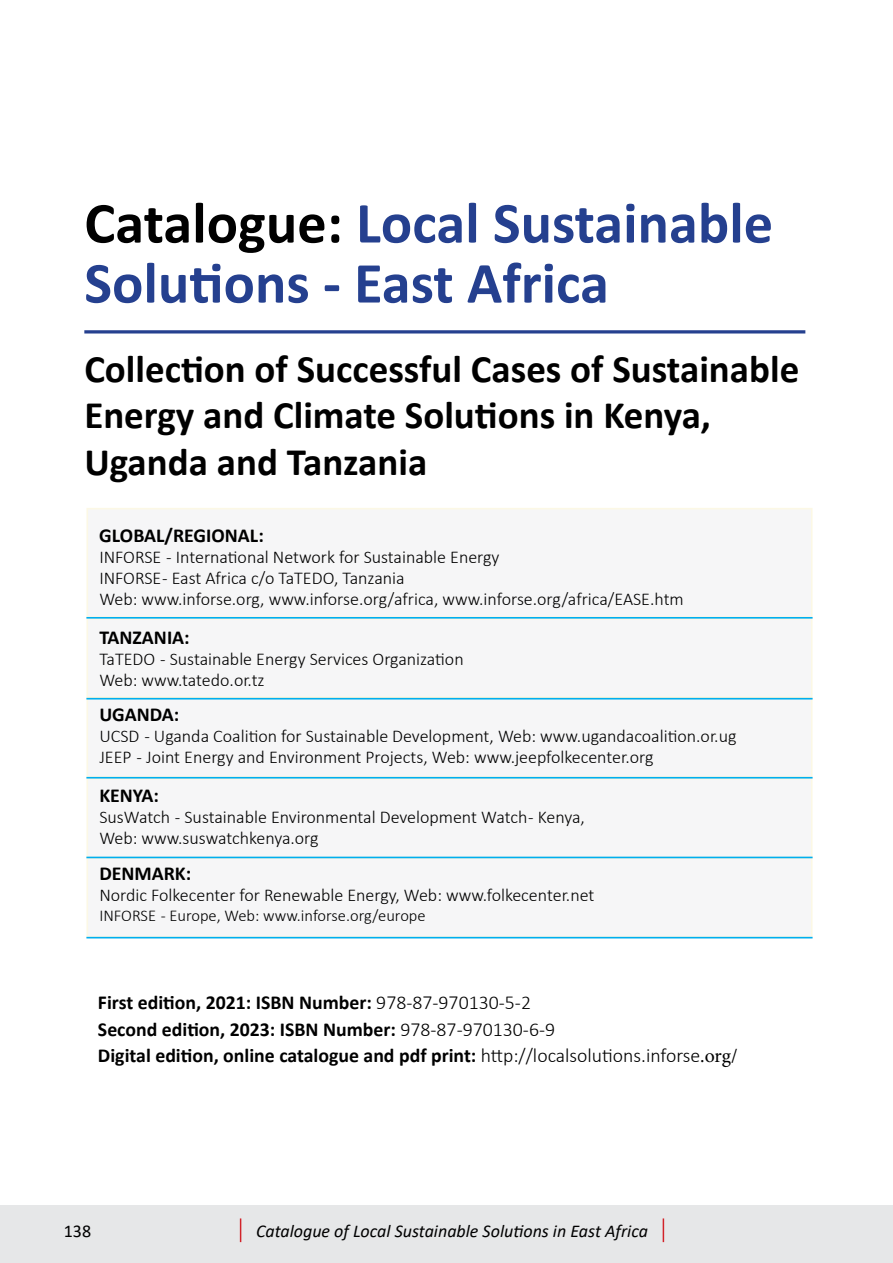
<style>
.page{position:relative;width:893px;height:1263px;background:#fff}
.page>*{position:absolute;margin:0;border:0;box-sizing:border-box;transform-origin:0 0}
.Paragraph_Style_2{font:700 58.5px "Calibri";color:#25408f}
.Paragraph_Style_2-2{font:700 39px/46.5px "Calibri";color:#000}
.t1{font:700 19.8px "Calibri";color:#000}
.t2{font:300 18px "Calibri";color:#000}
.t3{font:italic 18px "Calibri";color:#000}
.t4{font:18px "Calibri";color:#000}
.t5{font:300 16.5px "Calibri";color:#000}
.s1{color:#000}
.s2{font-weight:300}
.s3{font-family:"Minion Pro";font-weight:400}
</style>
<div class="page">
<div style="left:0;top:1205px;width:893px;height:58px;background:#e6e7e8"></div>
<svg style="left:240px;top:1218px;width:1px;height:24px"></svg>
<svg style="left:663px;top:1218px;width:1px;height:24px"></svg>
<hr style="left:84px;top:330px;width:721px;height:3px;background:#25408f">
<div style="left:86px;top:508px;width:727px;height:110px;background:#f6f6f7"></div>
<div style="left:86px;top:618px;width:727px;height:80px;background:#f6f6f7"></div>
<div style="left:86px;top:697px;width:727px;height:81px;background:#f6f6f7"></div>
<div style="left:86px;top:778px;width:727px;height:80px;background:#f6f6f7"></div>
<div style="left:86px;top:857px;width:727px;height:80px;background:#f6f6f7"></div>
<hr style="left:86px;top:617px;width:727px;height:2px;background:#00aeef">
<hr style="left:86px;top:698px;width:727px;height:1px;background:#00aeef">
<hr style="left:86px;top:777px;width:727px;height:1px;background:#00aeef">
<hr style="left:86px;top:857px;width:727px;height:1px;background:#00aeef">
<hr style="left:86px;top:937px;width:727px;height:1px;background:#00aeef">
<p class="Paragraph_Style_2" style="left:84px;top:182px;width:690px"><span class="s1">Catalogue:</span> Local Sustainable</p>
<p class="Paragraph_Style_2" style="left:84px;top:242px;width:526px">Solutions - East Africa</p>
<p class="Paragraph_Style_2-2" style="left:84px;top:345px;width:716px">Collection of Successful Cases of Sustainable<br>Energy and Climate Solutions in Kenya,<br>Uganda and Tanzania</p>
<p class="t1" style="left:99px;top:522px;width:166px">GLOBAL/REGIONAL:</p>
<p class="t2" style="left:99px;top:546px;width:402px">INFORSE - International Network for Sustainable Energy</p>
<p class="t2" style="left:99px;top:567px;width:307px">INFORSE- East Africa c/o TaTEDO, Tanzania</p>
<p class="t2" style="left:99px;top:588px;width:586px">Web: www.inforse.org, www.inforse.org/africa, www.inforse.org/africa/EASE.htm</p>
<p class="t1" style="left:99px;top:624px;width:92px">TANZANIA:</p>
<p class="t2" style="left:99px;top:648px;width:366px">TaTEDO - Sustainable Energy Services Organization</p>
<p class="t2" style="left:99px;top:669px;width:167px">Web: www.tatedo.or.tz</p>
<p class="t1" style="left:99px;top:700px;width:82px">UGANDA:</p>
<p class="t2" style="left:99px;top:724px;width:639px">UCSD - Uganda Coalition for Sustainable Development, Web: www.ugandacoalition.or.ug</p>
<p class="t2" style="left:99px;top:745px;width:556px">JEEP - Joint Energy and Environment Projects, Web: www.jeepfolkecenter.org</p>
<p class="t1" style="left:99px;top:781px;width:61px">KENYA:</p>
<p class="t2" style="left:99px;top:805px;width:487px">SusWatch - Sustainable Environmental Development Watch- Kenya,</p>
<p class="t2" style="left:99px;top:826px;width:221px">Web: www.suswatchkenya.org</p>
<p class="t1" style="left:99px;top:859px;width:93px">DENMARK:</p>
<p class="t2" style="left:99px;top:883px;width:497px">Nordic Folkecenter for Renewable Energy, Web: www.folkecenter.net</p>
<p class="t5" style="left:99px;top:905px;width:328px">INFORSE - Europe, Web: www.inforse.org/europe</p>
<p class="t1" style="left:98px;top:988px;width:435px">First edition, 2021: ISBN Number: <span class="s2">978-87-970130-5-2</span></p>
<p class="t1" style="left:98px;top:1015px;width:459px">Second edition, 2023: ISBN Number: <span class="s2">978-87-970130-6-9</span></p>
<p class="t1" style="left:98px;top:1041px;width:641px">Digital edition, online catalogue and pdf print: <span class="s2">http://localsolutions.inforse</span><span class="s3">.org/</span></p>
<p class="t4" style="left:64px;top:1218px;width:29px">138</p>
<p class="t3" style="left:256px;top:1218px;width:393px">Catalogue of Local Sustainable Solutions in East Africa</p>
</div>
